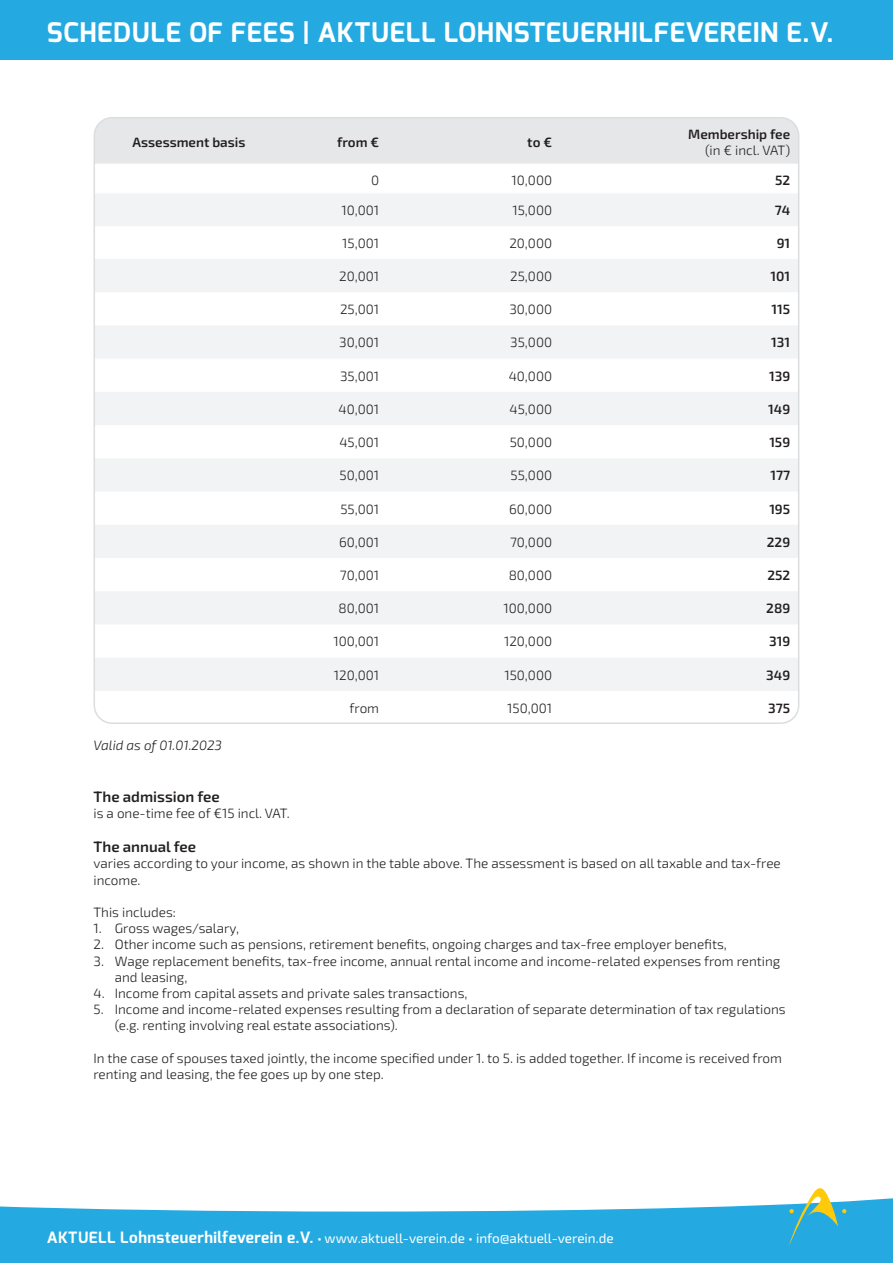
<style>
.page{position:relative;width:893px;height:1263px;background:#fff}
.page>*{position:absolute;margin:0;border:0;box-sizing:border-box;transform-origin:0 0}
.t1{font:700 27px "Exo";letter-spacing:.025em;color:#fff}
.t2{font:600 15px "Exo 2";color:#231f20}
.t3{font:300 13.5px/16.2px "Exo 2";color:#231f20}
.t4{font:600 13.5px "Exo 2";color:#231f20}
.t5{font:13.5px "Exo 2";color:#fff}
.t6{font:italic 300 13.5px "Exo 2";color:#231f20}
.s1{font-family:"Exo";font-weight:700;font-size:15.6px}
</style>
<div class="page">
<svg style="left:0;top:1198px;width:893px;height:65px;fill:#24aae1"></svg>
<svg style="left:789px;top:1188px;width:57px;height:58px"></svg>
<div style="left:0;top:0;width:893px;height:60px;background:#24aae1"></div>
<div style="left:94px;top:118px;width:705px;height:46px;background:#e6e7e9"></div>
<svg style="left:97px;top:194px;width:699px;height:497px;fill:#f2f3f4"></svg>
<h1 class="t1" style="left:47px;top:15px;width:788px">SCHEDULE OF FEES | AKTUELL LOHNSTEUERHILFEVEREIN E.V.</h1>
<p class="t4" style="left:133px;top:133px;width:114px">Assessment basis</p>
<p class="t4" style="left:337px;top:133px;width:44px">from €</p>
<p class="t4" style="left:527px;top:133px;width:26px">to €</p>
<p class="t4" style="left:688px;top:125px;width:103px">Membership fee</p>
<p class="t3" style="left:705px;top:142px;width:87px">(in € incl. VAT)</p>
<p class="t6" style="left:94px;top:736px;width:130px">Valid as of 01.01.2023</p>
<p class="t3" style="left:371px;top:172px;width:10px">0</p>
<p class="t3" style="left:512px;top:172px;width:42px">10,000</p>
<p class="t4" style="left:775px;top:171px;width:17px">52</p>
<p class="t3" style="left:341px;top:202px;width:39px">10,001</p>
<p class="t3" style="left:512px;top:202px;width:41px">15,000</p>
<p class="t4" style="left:775px;top:201px;width:17px">74</p>
<p class="t3" style="left:342px;top:235px;width:38px">15,001</p>
<p class="t3" style="left:509px;top:235px;width:44px">20,000</p>
<p class="t4" style="left:777px;top:234px;width:15px">91</p>
<p class="t3" style="left:339px;top:268px;width:41px">20,001</p>
<p class="t3" style="left:510px;top:268px;width:43px">25,000</p>
<p class="t4" style="left:770px;top:267px;width:21px">101</p>
<p class="t3" style="left:340px;top:301px;width:41px">25,001</p>
<p class="t3" style="left:509px;top:301px;width:44px">30,000</p>
<p class="t4" style="left:771px;top:300px;width:20px">115</p>
<p class="t3" style="left:339px;top:334px;width:41px">30,001</p>
<p class="t3" style="left:510px;top:334px;width:43px">35,000</p>
<p class="t4" style="left:771px;top:333px;width:20px">131</p>
<p class="t3" style="left:340px;top:367px;width:41px">35,001</p>
<p class="t3" style="left:509px;top:367px;width:45px">40,000</p>
<p class="t4" style="left:769px;top:366px;width:23px">139</p>
<p class="t3" style="left:339px;top:400px;width:42px">40,001</p>
<p class="t3" style="left:510px;top:400px;width:44px">45,000</p>
<p class="t4" style="left:768px;top:400px;width:23px">149</p>
<p class="t3" style="left:339px;top:434px;width:41px">45,001</p>
<p class="t3" style="left:510px;top:434px;width:44px">50,000</p>
<p class="t4" style="left:769px;top:433px;width:22px">159</p>
<p class="t3" style="left:340px;top:467px;width:41px">50,001</p>
<p class="t3" style="left:511px;top:467px;width:43px">55,000</p>
<p class="t4" style="left:770px;top:466px;width:21px">177</p>
<p class="t3" style="left:340px;top:500px;width:40px">55,001</p>
<p class="t3" style="left:509px;top:500px;width:44px">60,000</p>
<p class="t4" style="left:769px;top:499px;width:22px">195</p>
<p class="t3" style="left:339px;top:533px;width:42px">60,001</p>
<p class="t3" style="left:510px;top:533px;width:44px">70,000</p>
<p class="t4" style="left:767px;top:533px;width:25px">229</p>
<p class="t3" style="left:340px;top:567px;width:41px">70,001</p>
<p class="t3" style="left:509px;top:567px;width:45px">80,000</p>
<p class="t4" style="left:767px;top:566px;width:24px">252</p>
<p class="t3" style="left:339px;top:600px;width:42px">80,001</p>
<p class="t3" style="left:504px;top:600px;width:50px">100,000</p>
<p class="t4" style="left:766px;top:599px;width:25px">289</p>
<p class="t3" style="left:333px;top:633px;width:47px">100,001</p>
<p class="t3" style="left:504px;top:633px;width:50px">120,000</p>
<p class="t4" style="left:769px;top:632px;width:23px">319</p>
<p class="t3" style="left:334px;top:666px;width:47px">120,001</p>
<p class="t3" style="left:504px;top:666px;width:49px">150,000</p>
<p class="t4" style="left:766px;top:665px;width:25px">349</p>
<p class="t3" style="left:350px;top:700px;width:31px">from</p>
<p class="t3" style="left:507px;top:700px;width:46px">150,001</p>
<p class="t4" style="left:768px;top:699px;width:23px">375</p>
<p class="t2" style="left:94px;top:786px;width:128px">The admission fee</p>
<p class="t3" style="left:94px;top:804px;width:198px">is a one-time fee of €15 incl. VAT.</p>
<p class="t2" style="left:94px;top:836px;width:104px">The annual fee</p>
<p class="t3" style="left:94px;top:855px;width:689px">varies according to your income, as shown in the table above. The assessment is based on all taxable and tax-free income.</p>
<p class="t3" style="left:94px;top:903px;width:84px">This includes:</p>
<p class="t3" style="left:94px;top:920px;width:147px">1. Gross wages/salary,</p>
<p class="t3" style="left:94px;top:936px;width:635px">2. Other income such as pensions, retirement benefits, ongoing charges and tax-free employer benefits,</p>
<p class="t3" style="left:115px;top:952px;width:667px;text-indent:-21px">3. Wage replacement benefits, tax-free income, annual rental income and income-related expenses from renting and leasing,</p>
<p class="t3" style="left:94px;top:984px;width:375px">4. Income from capital assets and private sales transactions,</p>
<p class="t3" style="left:115px;top:1001px;width:672px;text-indent:-21px">5. Income and income-related expenses resulting from a declaration of separate determination of tax regulations (e.g. renting involving real estate associations).</p>
<p class="t3" style="left:94px;top:1049px;width:690px">In the case of spouses taxed jointly, the income specified under 1. to 5. is added together. If income is received from renting and leasing, the fee goes up by one step.</p>
<p class="t5" style="left:47px;top:1229px;width:569px"><span class="s1">AKTUELL Lohnsteuerhilfeverein e.V.</span> • www.aktuell-verein.de • info@aktuell-verein.de</p>
</div>
